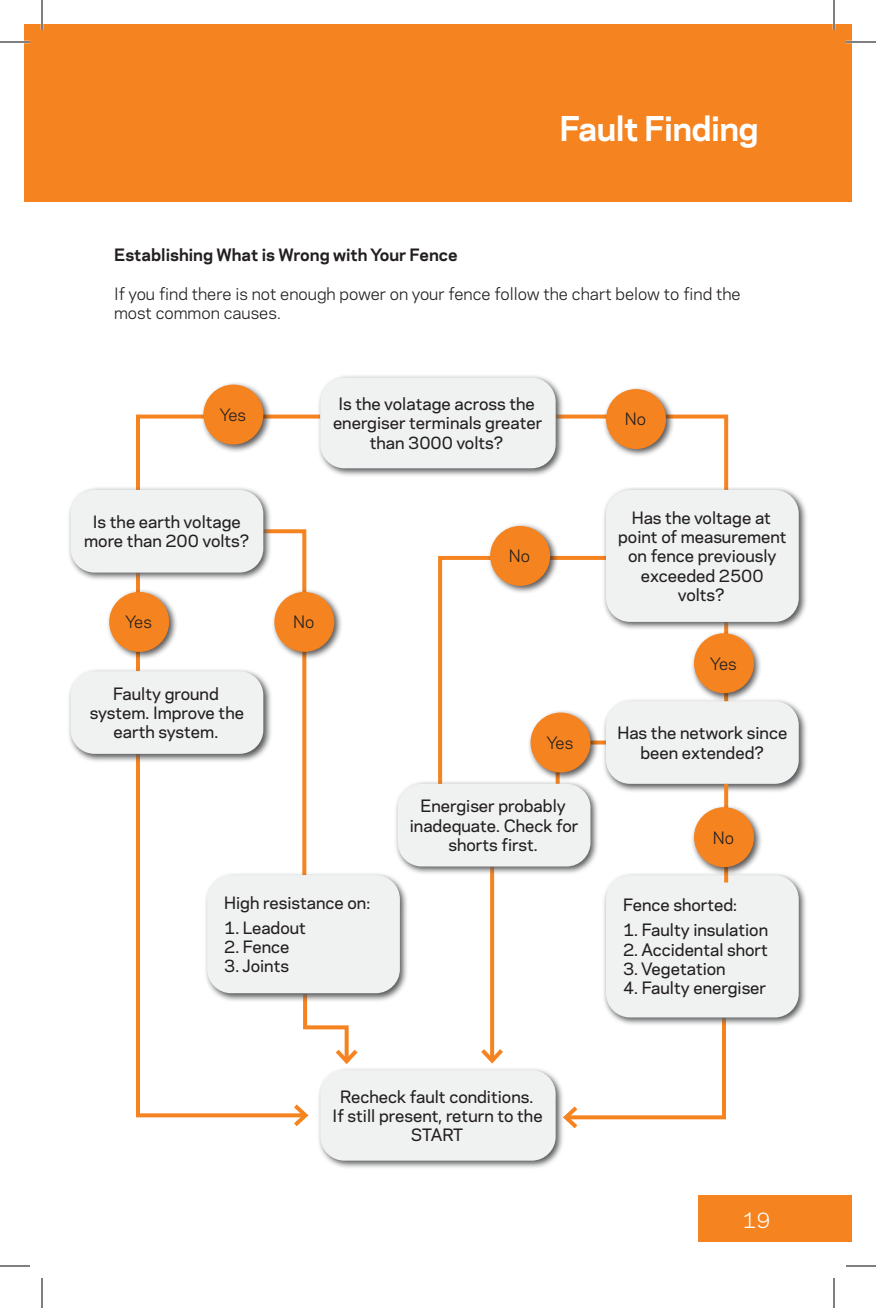
<style>
.page{position:relative;width:876px;height:1308px;background:#fff}
.page>*{position:absolute;margin:0;border:0;box-sizing:border-box;transform-origin:0 0}
.t1{font:700 32px "Galaxie Polaris";letter-spacing:-.02em;color:#fff}
.t2{font:20px "Galaxie Polaris";color:#fff}
.t3{font:500 16px/19.2px "Galaxie Polaris";color:#231f20;text-align:center}
.t4{font:16px/19.2px "Galaxie Polaris";color:#231f20}
.t5{font:700 16px "Galaxie Polaris";color:#231f20}
</style>
<div class="page">
<div style="left:698px;top:1196px;width:154px;height:46px;background:#f5831f"></div>
<div style="left:24px;top:24px;width:828px;height:178px;background:#f5831f"></div>
<svg style="left:136px;top:763px;width:154px;height:355px"></svg>
<svg style="left:290px;top:1104px;width:19px;height:23px"></svg>
<svg style="left:243px;top:529px;width:64px;height:343px"></svg>
<svg style="left:136px;top:414px;width:181px;height:73px"></svg>
<svg style="left:565px;top:414px;width:164px;height:73px"></svg>
<svg style="left:303px;top:1002px;width:55px;height:62px"></svg>
<hr style="left:136px;top:573px;width:4px;height:98px;background:#f5831f">
<svg style="left:490px;top:875px;width:4px;height:170px"></svg>
<svg style="left:481px;top:1045px;width:22px;height:19px"></svg>
<svg style="left:438px;top:555px;width:165px;height:225px"></svg>
<svg style="left:565px;top:1027px;width:161px;height:102px"></svg>
<svg style="left:317px;top:376px;width:248px;height:100px"></svg>
<div style="left:320px;top:378px;width:236px;height:90px;background:#f0f1f1;border-radius:24px"></div>
<div style="left:200px;top:381px;width:72px;height:72px;background:#231f20;opacity:.75"></div>
<div style="left:203px;top:385px;width:60px;height:60px;background:#f5831f;border-radius:50%"></div>
<div style="left:603px;top:386px;width:72px;height:72px;background:#231f20;opacity:.75"></div>
<div style="left:606px;top:389px;width:60px;height:60px;background:#f5831f;border-radius:50%"></div>
<svg style="left:69px;top:487px;width:203px;height:95px"></svg>
<div style="left:71px;top:490px;width:192px;height:83px;background:#f0f1f1;border-radius:24px"></div>
<svg style="left:69px;top:668px;width:203px;height:95px"></svg>
<div style="left:71px;top:671px;width:192px;height:83px;background:#f0f1f1;border-radius:24px"></div>
<div style="left:106px;top:588px;width:72px;height:72px;background:#231f20;opacity:.75"></div>
<div style="left:109px;top:592px;width:60px;height:60px;background:#f5831f;border-radius:50%"></div>
<div style="left:271px;top:588px;width:72px;height:72px;background:#231f20;opacity:.75"></div>
<div style="left:274px;top:592px;width:60px;height:60px;background:#f5831f;border-radius:50%"></div>
<svg style="left:204px;top:872px;width:203px;height:130px"></svg>
<div style="left:207px;top:875px;width:193px;height:118px;background:#f0f1f1;border-radius:24px"></div>
<svg style="left:318px;top:1068px;width:247px;height:100px"></svg>
<div style="left:320px;top:1070px;width:236px;height:91px;background:#f0f1f1;border-radius:24px"></div>
<svg style="left:603px;top:487px;width:204px;height:143px"></svg>
<div style="left:606px;top:490px;width:193px;height:132px;background:#f0f1f1;border-radius:24px"></div>
<svg style="left:603px;top:700px;width:204px;height:93px"></svg>
<div style="left:606px;top:701px;width:193px;height:83px;background:#f0f1f1;border-radius:24px"></div>
<div style="left:691px;top:630px;width:72px;height:72px;background:#231f20;opacity:.75"></div>
<div style="left:694px;top:633px;width:60px;height:60px;background:#f5831f;border-radius:50%"></div>
<svg style="left:394px;top:780px;width:204px;height:95px"></svg>
<div style="left:398px;top:784px;width:193px;height:82px;background:#f0f1f1;border-radius:24px"></div>
<svg style="left:604px;top:873px;width:202px;height:154px"></svg>
<div style="left:606px;top:875px;width:193px;height:142px;background:#f0f1f1;border-radius:24px"></div>
<svg style="left:724px;top:784px;width:4px;height:98px"></svg>
<div style="left:691px;top:804px;width:72px;height:72px;background:#231f20;opacity:.75"></div>
<div style="left:694px;top:807px;width:60px;height:60px;background:#f5831f;border-radius:50%"></div>
<div style="left:487px;top:523px;width:72px;height:72px;background:#231f20;opacity:.75"></div>
<div style="left:490px;top:526px;width:60px;height:60px;background:#f5831f;border-radius:50%"></div>
<div style="left:527px;top:709px;width:72px;height:72px;background:#231f20;opacity:.75"></div>
<div style="left:531px;top:713px;width:60px;height:60px;background:#f5831f;border-radius:50%"></div>
<hr style="left:0;top:41px;width:30px;height:2px;background:#fff">
<hr style="left:846px;top:41px;width:30px;height:2px;background:#fff">
<hr style="left:41px;top:0;width:2px;height:30px;background:#fff">
<hr style="left:833px;top:0;width:2px;height:30px;background:#fff">
<hr style="left:0;top:42px;width:30px;height:1px;background:#000">
<hr style="left:846px;top:42px;width:30px;height:1px;background:#000">
<hr style="left:0;top:1266px;width:30px;height:1px;background:#000">
<hr style="left:846px;top:1266px;width:30px;height:1px;background:#000">
<hr style="left:42px;top:0;width:1px;height:30px;background:#000">
<hr style="left:42px;top:1278px;width:1px;height:30px;background:#000">
<hr style="left:834px;top:0;width:1px;height:30px;background:#000">
<hr style="left:834px;top:1278px;width:1px;height:30px;background:#000">
<p class="t1" style="left:559px;top:104px;width:201px">Fault Finding</p>
<p class="t5" style="left:114px;top:243px;width:345px">Establishing What is Wrong with Your Fence</p>
<p class="t4" style="left:114px;top:283px;width:628px">If you find there is not enough power on your fence follow the chart below to find the most common causes.</p>
<p class="t3" style="left:333px;top:394px;width:211px">Is the volatage across the energiser terminals greater than 3000 volts?</p>
<p class="t4" style="left:219px;top:404px;width:28px">Yes</p>
<p class="t4" style="left:625px;top:409px;width:23px">No</p>
<p class="t3" style="left:84px;top:511px;width:167px">Is the earth voltage more than 200 volts?</p>
<p class="t4" style="left:125px;top:612px;width:28px">Yes</p>
<p class="t4" style="left:293px;top:612px;width:23px">No</p>
<p class="t3" style="left:90px;top:683px;width:156px">Faulty ground system. Improve the earth system.</p>
<p class="t3" style="left:224px;top:892px;width:148px">High resistance on:</p>
<p class="t3" style="left:224px;top:917px;width:83px">1. Leadout</p>
<p class="t3" style="left:224px;top:936px;width:67px">2. Fence</p>
<p class="t3" style="left:224px;top:956px;width:66px">3. Joints</p>
<p class="t4" style="left:509px;top:546px;width:23px">No</p>
<p class="t4" style="left:547px;top:732px;width:28px">Yes</p>
<p class="t3" style="left:410px;top:796px;width:170px">Energiser probably inadequate. Check for shorts first.</p>
<p class="t3" style="left:333px;top:1086px;width:211px">Recheck fault conditions.<br>If still present, return to the<br>START</p>
<p class="t3" style="left:618px;top:507px;width:170px">Has the voltage at point of measurement on fence previously exceeded 2500 volts?</p>
<p class="t4" style="left:710px;top:653px;width:28px">Yes</p>
<p class="t3" style="left:617px;top:723px;width:171px">Has the network since been extended?</p>
<p class="t4" style="left:713px;top:827px;width:23px">No</p>
<p class="t3" style="left:623px;top:895px;width:116px">Fence shorted:</p>
<p class="t3" style="left:623px;top:920px;width:147px">1. Faulty insulation</p>
<p class="t3" style="left:623px;top:939px;width:146px">2. Accidental short</p>
<p class="t3" style="left:623px;top:958px;width:104px">3. Vegetation</p>
<p class="t3" style="left:623px;top:977px;width:145px">4. Faulty energiser</p>
<p class="t2" style="left:743px;top:1205px;width:29px">19</p>
</div>
